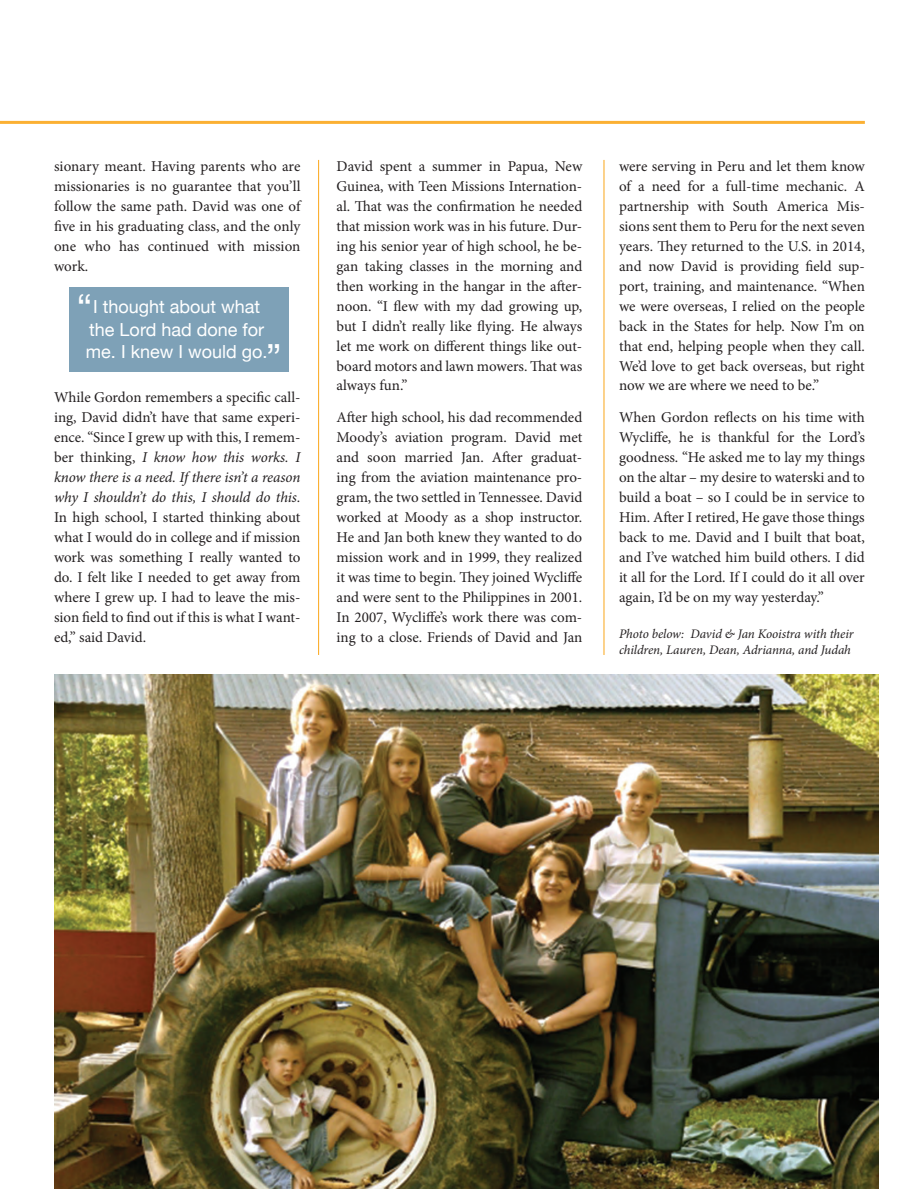
<style>
.page{position:relative;width:919px;height:1189px;background:#fff}
.page>*{position:absolute;margin:0;border:0;box-sizing:border-box;transform-origin:0 0}
.Body_Text{font:36px "Helvetica Neue";color:#fff}
.Pull_quote{font:18px/22.5px "Helvetica Neue";color:#fff;text-align:center}
.Body_Text-2{font:15px/20px "Minion Pro";letter-spacing:-.005em;color:#231f20;text-align:justify}
.t1{font:italic 13.05px/15.6px "Minion Pro";letter-spacing:-.01em;color:#231f20}
.s1{font-style:italic}
</style>
<div class="page">
<img style="left:54px;top:674px;width:823px;height:514px">
<hr style="left:0;top:121px;width:864px;height:3px;background:#fbb033">
<hr style="left:318px;top:160px;width:1px;height:494px;background:#fbb033">
<hr style="left:603px;top:160px;width:1px;height:494px;background:#fbb033">
<div style="left:69px;top:287px;width:219px;height:84px;background:#7ea1b7"></div>
<p class="Body_Text-2" style="left:54px;top:156px;width:248px">sionary meant. Having parents who are missionaries is no guarantee that you’ll follow the same path. David was one of five in his graduating class, and the only one who has continued with mission work.</p>
<p class="Body_Text" style="left:77px;top:281px;width:17px">“</p>
<p class="Pull_quote" style="left:86px;top:296px;width:183px">I thought about what the Lord had done for me. I knew I would go.</p>
<p class="Body_Text" style="left:266px;top:331px;width:17px">”</p>
<p class="Body_Text-2" style="left:54px;top:387px;width:248px">While Gordon remembers a specific call&shy;ing, David didn’t have that same experi&shy;ence. “Since I grew up with this, I remem&shy;ber thinking, <span class="s1">I know how this works. I know there is a need. If there isn’t a reason why I shouldn’t do this, I should do this.<br></span>In high school, I started thinking about what I would do in college and if mission work was something I really wanted to do. I felt like I needed to get away from where I grew up. I had to leave the mis&shy;sion field to find out if this is what I want&shy;ed,” said David.</p>
<p class="Body_Text-2" style="left:336px;top:156px;width:247px">David spent a summer in Papua, New Guinea, with Teen Missions Internation&shy;al. That was the confirmation he needed that mission work was in his future. Dur&shy;ing his senior year of high school, he be&shy;gan taking classes in the morning and then working in the hangar in the after&shy;noon. “I flew with my dad growing up, but I didn’t really like flying. He always let me work on different things like out&shy;board motors and lawn mowers. That was always fun.”</p>
<p class="Body_Text-2" style="left:336px;top:407px;width:247px">After high school, his dad recommended Moody’s aviation program. David met and soon married Jan. After graduat&shy;ing from the aviation maintenance pro&shy;gram, the two settled in Tennessee. David worked at Moody as a shop instructor.<br>He and Jan both knew they wanted to do mission work and in 1999, they realized it was time to begin. They joined Wycliffe and were sent to the Philippines in 2001.<br>In 2007, Wycliffe’s work there was com&shy;ing to a close. Friends of David and Jan</p>
<p class="Body_Text-2" style="left:618px;top:156px;width:247px">were serving in Peru and let them know of a need for a full-time mechanic. A partnership with South America Mis&shy;sions sent them to Peru for the next seven years. They returned to the U.S. in 2014, and now David is providing field sup&shy;port, training, and maintenance. “When we were overseas, I relied on the people back in the States for help. Now I’m on that end, helping people when they call.<br>We’d love to get back overseas, but right now we are where we need to be.”</p>
<p class="Body_Text-2" style="left:618px;top:407px;width:247px">When Gordon reflects on his time with Wycliffe, he is thankful for the Lord’s goodness. “He asked me to lay my things on the altar – my desire to waterski and to build a boat – so I could be in service to Him. After I retired, He gave those things back to me. David and I built that boat, and I’ve watched him build others. I did it all for the Lord. If I could do it all over again, I’d be on my way yesterday.”</p>
<p class="t1" style="left:618px;top:626px;width:236px">Photo below: David &amp; Jan Kooistra with their children, Lauren, Dean, Adrianna, and Judah</p>
</div>
